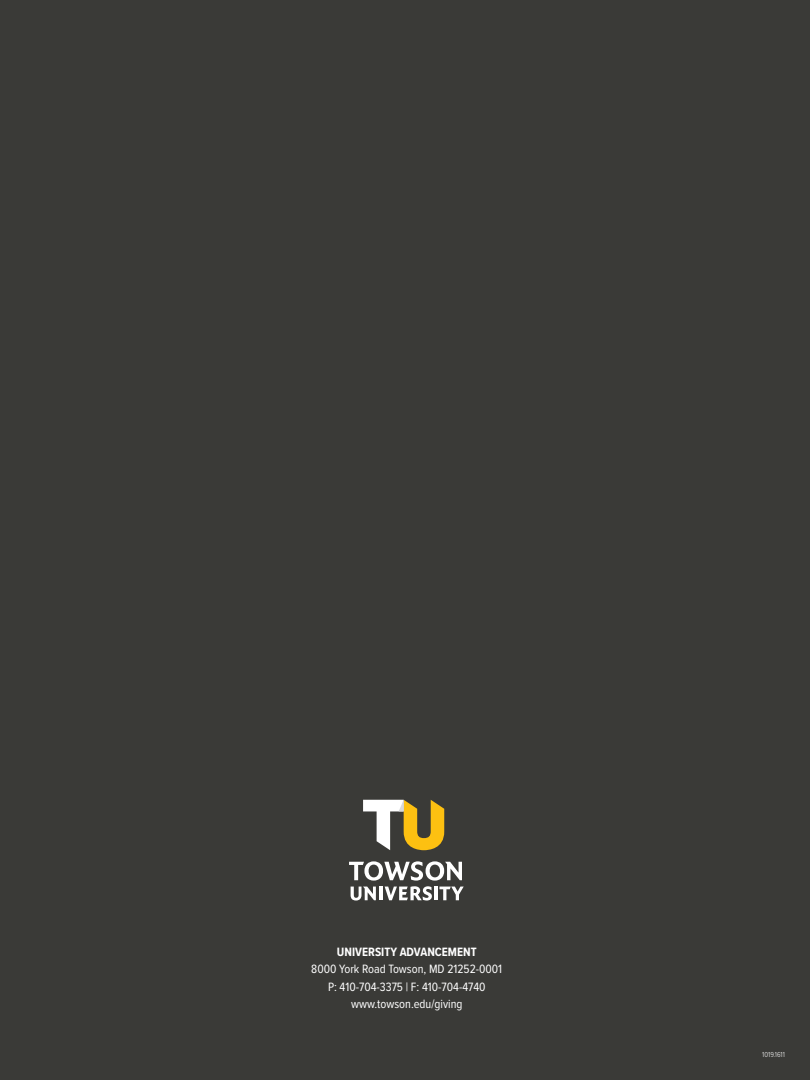
<style>
.page{position:relative;width:810px;height:1080px;background:#3a3a37}
.page>*{position:absolute;margin:0;border:0;box-sizing:border-box;transform-origin:0 0}
.t1{font:12.5px "Proxima Nova Cond";color:#fff}
.t2{font:700 12.5px "Proxima Nova Cond";color:#fff}
.t3{font:300 7.5px "Proxima Nova Cond";color:#fff}
</style>
<div class="page">
<svg style="left:349px;top:861px;width:115px;height:40px"></svg>
<svg style="left:363px;top:800px;width:81px;height:50px"></svg>
<p class="t2" style="left:337px;top:942px;width:141px">UNIVERSITY ADVANCEMENT</p>
<p class="t1" style="left:311px;top:960px;width:192px">8000 York Road Towson, MD 21252-0001</p>
<p class="t1" style="left:328px;top:977px;width:159px">P: 410-704-3375 | F: 410-704-4740</p>
<p class="t1" style="left:351px;top:995px;width:113px">www.towson.edu/giving</p>
<p class="t3" style="left:762px;top:1049px;width:24px">1019.1611</p>
</div>
